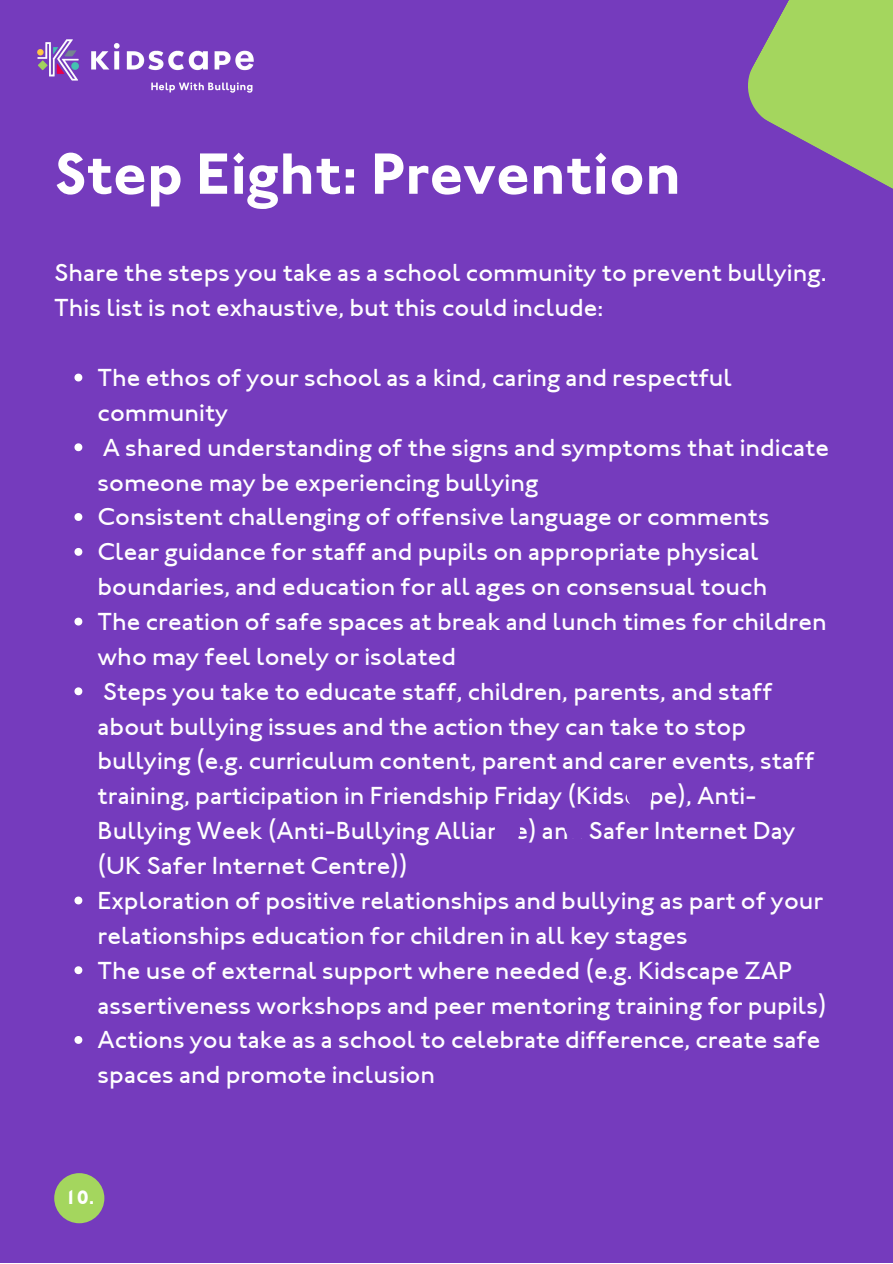
<style>
.page{position:relative;width:893px;height:1264px;background:#fff}
.page>*{position:absolute;margin:0;border:0;box-sizing:border-box;transform-origin:0 0}
.t1{font:60px "Johnston ITCTT Bold";color:#fff}
.t2{font:25.5px/34.8px "Johnston Md ITCTT";color:#fff}
.t3{font:20.25px "Johnston ITCTT Bold";color:#fff}
</style>
<div class="page">
<div style="left:0;top:0;width:892px;height:1262px;background:#753bbd"></div>
<div style="left:54px;top:1173px;width:50px;height:50px;background:#a4d65e;border-radius:50%"></div>
<img style="left:37px;top:39px;width:217px;height:54px">
<svg style="left:74px;top:373px;width:8px;height:8px"></svg>
<svg style="left:74px;top:443px;width:8px;height:8px"></svg>
<svg style="left:74px;top:513px;width:8px;height:8px"></svg>
<svg style="left:74px;top:548px;width:8px;height:8px"></svg>
<svg style="left:74px;top:617px;width:8px;height:8px"></svg>
<svg style="left:74px;top:687px;width:8px;height:8px"></svg>
<svg style="left:74px;top:896px;width:8px;height:8px"></svg>
<svg style="left:74px;top:966px;width:8px;height:8px"></svg>
<svg style="left:74px;top:1036px;width:8px;height:7px"></svg>
<svg style="left:748px;top:0;width:144px;height:188px;fill:#a4d65e"></svg>
<p class="t1" style="left:54px;top:137px;width:628px">Step Eight: Prevention</p>
<p class="t2" style="left:54px;top:255px;width:774px">Share the steps you take as a school community to prevent bullying.<br>This list is not exhaustive, but this could include:</p>
<p class="t2" style="left:98px;top:360px;width:636px">The ethos of your school as a kind, caring and respectful community</p>
<p class="t2" style="left:98px;top:430px;width:733px">A shared understanding of the signs and symptoms that indicate someone may be experiencing bullying</p>
<p class="t2" style="left:98px;top:499px;width:673px">Consistent challenging of offensive language or comments</p>
<p class="t2" style="left:98px;top:534px;width:671px">Clear guidance for staff and pupils on appropriate physical boundaries, and education for all ages on consensual touch</p>
<p class="t2" style="left:98px;top:604px;width:730px">The creation of safe spaces at break and lunch times for children who may feel lonely or isolated</p>
<p class="t2" style="left:98px;top:673px;width:718px">Steps you take to educate staff, children, parents, and staff about bullying issues and the action they can take to stop bullying (e.g. curriculum content, parent and carer events, staff training, participation in Friendship Friday (Kidscape), Anti-Bullying Week (Anti-Bullying Alliance) and Safer Internet Day (UK Safer Internet Centre))</p>
<p class="t2" style="left:98px;top:883px;width:727px">Exploration of positive relationships and bullying as part of your relationships education for children in all key stages</p>
<p class="t2" style="left:98px;top:952px;width:730px">The use of external support where needed (e.g. Kidscape ZAP assertiveness workshops and peer mentoring training for pupils)</p>
<p class="t2" style="left:98px;top:1022px;width:724px">Actions you take as a school to celebrate difference, create safe spaces and promote inclusion</p>
<p class="t3" style="left:65px;top:1185px;width:31px">10.</p>
</div>
